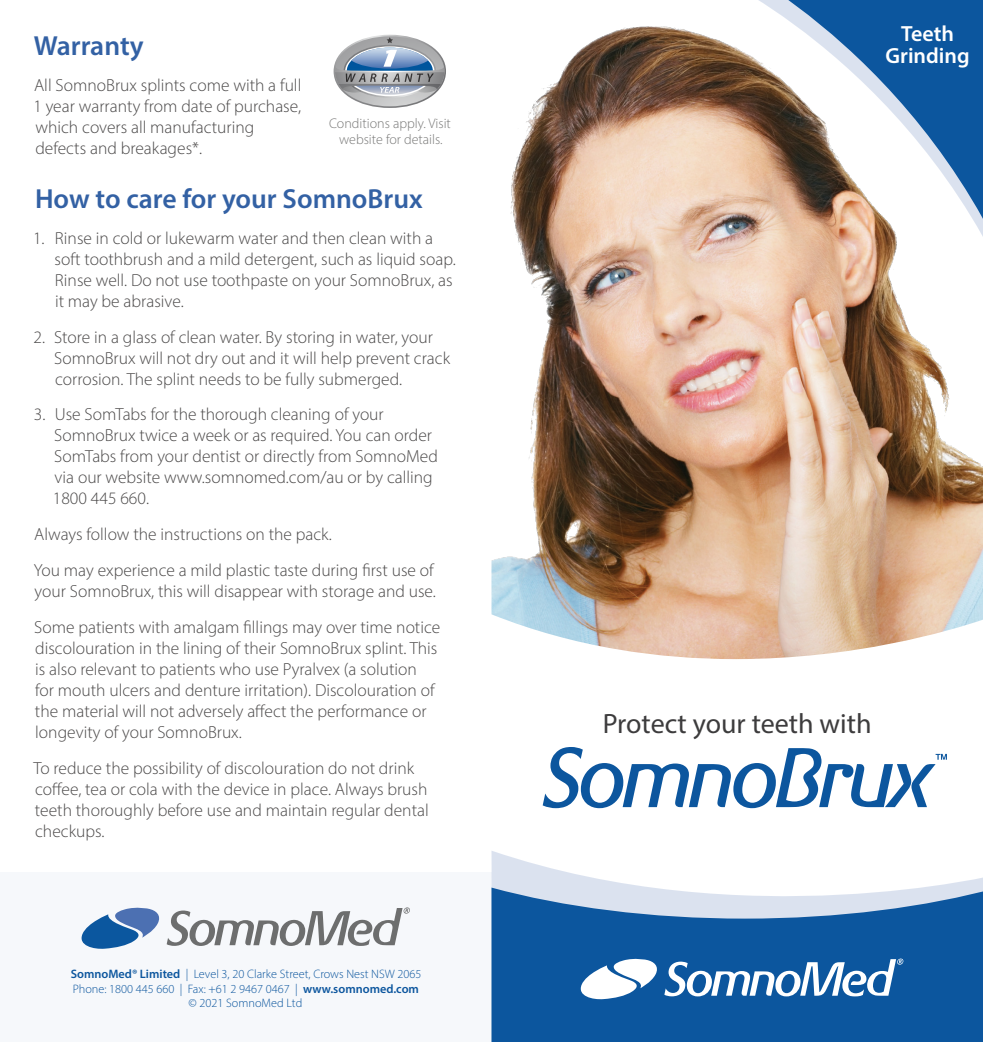
<style>
.page{position:relative;width:983px;height:1042px;background:#fff}
.page>*{position:absolute;margin:0;border:0;box-sizing:border-box;transform-origin:0 0}
.Body{font:28px "Myriad Pro";color:#3d3c3d}
.Body-2{font:600 27.65px "Myriad Pro";color:#3361a4}
.t1{font:600 22.05px "Myriad Pro";color:#fff}
.Body-3{font:300 17.5px/21px "Myriad Pro";color:#4a4848}
.Body-4{font:300 14px/16.8px "Myriad Pro";color:#787877;text-align:center}
.t2{font:300 12.25px/14.7px "Myriad Pro";color:#0c569e;text-align:center}
.s1{font-weight:600}
</style>
<div class="page">
<div style="left:0;top:872px;width:491px;height:170px;background:#f6f8fb"></div>
<img style="left:491px;top:26px;width:491px;height:633px">
<svg style="left:82px;top:907px;width:328px;height:42px"></svg>
<svg style="left:491px;top:851px;width:491px;height:36px"></svg>
<svg style="left:491px;top:887px;width:491px;height:155px;background:#316fac"></svg>
<svg style="left:580px;top:958px;width:323px;height:41px"></svg>
<svg style="left:717px;top:26px;width:265px;height:324px"></svg>
<svg style="left:722px;top:0;width:260px;height:332px"></svg>
<svg style="left:333px;top:35px;width:113px;height:73px"></svg>
<svg style="left:542px;top:747px;width:404px;height:61px"></svg>
<p class="Body-2" style="left:34px;top:29px;width:111px">Warranty</p>
<p class="Body-3" style="left:33px;top:75px;width:269px">All SomnoBrux splints come with a full 1 year warranty from date of purchase, which covers all manufacturing defects and breakages*.</p>
<p class="Body-4" style="left:329px;top:114px;width:123px">Conditions apply. Visit website for details.</p>
<p class="Body-2" style="left:35px;top:181px;width:389px">How to care for your SomnoBrux</p>
<p class="Body-3" style="left:55px;top:227px;width:402px;text-indent:-22px">1. Rinse in cold or lukewarm water and then clean with a soft toothbrush and a mild detergent, such as liquid soap.<br>Rinse well. Do not use toothpaste on your SomnoBrux, as it may be abrasive.</p>
<p class="Body-3" style="left:54px;top:326px;width:397px;text-indent:-21px">2. Store in a glass of clean water. By storing in water, your<br>SomnoBrux will not dry out and it will help prevent crack corrosion. The splint needs to be fully submerged.</p>
<p class="Body-3" style="left:53px;top:404px;width:386px;text-indent:-19px">3. Use SomTabs for the thorough cleaning of your SomnoBrux twice a week or as required. You can order SomTabs from your dentist or directly from SomnoMed via our website www.somnomed.com/au or by calling 1800 445 660.</p>
<p class="Body-3" style="left:34px;top:524px;width:299px">Always follow the instructions on the pack.</p>
<p class="Body-3" style="left:34px;top:560px;width:403px">You may experience a mild plastic taste during first use of your SomnoBrux, this will disappear with storage and use.</p>
<p class="Body-3" style="left:34px;top:617px;width:407px">Some patients with amalgam fillings may over time notice discolouration in the lining of their SomnoBrux splint. This is also relevant to patients who use Pyralvex (a solution<br>for mouth ulcers and denture irritation). Discolouration of the material will not adversely affect the performance or longevity of your SomnoBrux.</p>
<p class="Body-3" style="left:33px;top:757px;width:397px">To reduce the possibility of discolouration do not drink coffee, tea or cola with the device in place. Always brush teeth thoroughly before use and maintain regular dental checkups.</p>
<p class="t2" style="left:71px;top:966px;width:352px"><span class="s1">SomnoMed® Limited</span> | Level 3, 20 Clarke Street, Crows Nest NSW 2065<br>Phone: 1800 445 660 | Fax: +61 2 9467 0467 | <span class="s1">www.somnomed.com </span>© 2021 SomnoMed Ltd</p>
<p class="t1" style="left:900px;top:20px;width:54px">Teeth</p>
<p class="t1" style="left:885px;top:42px;width:86px">Grinding</p>
<p class="Body" style="left:602px;top:706px;width:270px">Protect your teeth with</p>
</div>
